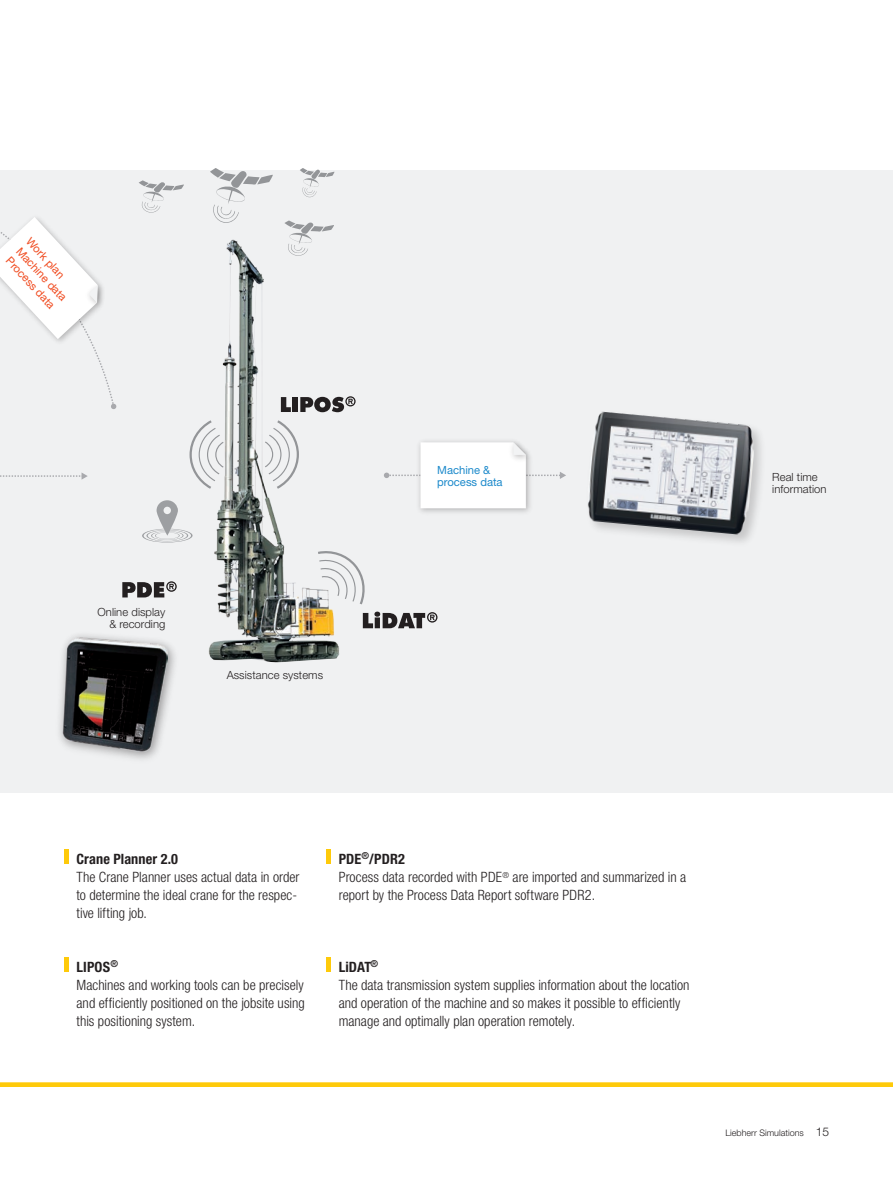
<style>
.page{position:relative;width:893px;height:1191px;background:#fff}
.page>*{position:absolute;margin:0;border:0;box-sizing:border-box;transform-origin:0 0}
.t1{font:300 condensed 14.25px/18px "Helvetica Neue LT";color:#231f20}
.t2{font:700 condensed 14.25px "Helvetica Neue LT";letter-spacing:.005em;color:#231f20}
.t3{font:300 11.25px/12.5px "Helvetica Neue LT";letter-spacing:.005em;color:#231f20}
.t4{font:11.25px/14px "Helvetica Neue LT";color:#f04d22}
.t5{font:11.25px/12.5px "Helvetica Neue LT";color:#1d8acb}
.t6{font:300 9px "Helvetica Neue LT";color:#231f20}
.s1{font-weight:700}
.s2{font-size:12px}
</style>
<div class="page">
<div style="left:0;top:170px;width:893px;height:622px;background:#f0f1f2"></div>
<div style="left:0;top:1082px;width:893px;height:5px;background:#feca0a"></div>
<hr style="left:64px;top:849px;width:4px;height:15px;background:#feca0a">
<hr style="left:64px;top:957px;width:4px;height:15px;background:#feca0a">
<hr style="left:326px;top:957px;width:4px;height:15px;background:#feca0a">
<hr style="left:326px;top:849px;width:4px;height:15px;background:#feca0a">
<svg style="left:0;top:472px;width:88px;height:7px"></svg>
<svg style="left:384px;top:442px;width:182px;height:66px"></svg>
<svg style="left:122px;top:581px;width:55px;height:16px"></svg>
<svg style="left:210px;top:168px;width:63px;height:55px"></svg>
<svg style="left:300px;top:168px;width:34px;height:30px"></svg>
<svg style="left:284px;top:220px;width:50px;height:8px"></svg>
<svg style="left:139px;top:180px;width:45px;height:33px"></svg>
<svg style="left:142px;top:500px;width:51px;height:42px"></svg>
<img style="left:208px;top:228px;width:132px;height:434px">
<img style="left:177px;top:408px;width:59px;height:93px">
<svg style="left:190px;top:420px;width:34px;height:69px"></svg>
<img style="left:253px;top:408px;width:58px;height:93px">
<svg style="left:265px;top:420px;width:34px;height:69px"></svg>
<img style="left:306px;top:539px;width:57px;height:77px">
<svg style="left:318px;top:549px;width:47px;height:55px"></svg>
<svg style="left:281px;top:397px;width:10px;height:15px"></svg>
<div style="left:292px;top:397px;width:6px;height:15px;background:#231f20"></div>
<svg style="left:300px;top:396px;width:56px;height:16px"></svg>
<svg style="left:363px;top:611px;width:74px;height:17px"></svg>
<svg style="left:0;top:218px;width:117px;height:191px"></svg>
<img style="left:587px;top:411px;width:169px;height:124px">
<img style="left:59px;top:635px;width:116px;height:124px">
<img style="left:62px;top:638px;width:105px;height:114px">
<p class="t4" style="left:34px;top:235px;width:70px;rotate:47deg">Work plan<br>Machine data<br>Process data</p>
<p class="t3" style="left:98px;top:606px;width:69px;line-height:11.7px;text-align:right">Online display &amp; recording</p>
<p class="t3" style="left:227px;top:668px;width:98px">Assistance systems</p>
<p class="t5" style="left:437px;top:463px;width:67px">Machine &amp; process data</p>
<p class="t3" style="left:772px;top:470px;width:56px">Real time information</p>
<p class="t1" style="left:339px;top:850px;width:349px"><span class="s1">PDE</span><sup>®</sup><span class="s1">/PDR2<br></span>Process data recorded with PDE<sup>®</sup> are imported and summarized in a report by the Process Data Report software PDR2.</p>
<p class="t2" style="left:77px;top:850px;width:103px">Crane Planner 2.0</p>
<p class="t1" style="left:77px;top:868px;width:224px">The Crane Planner uses actual data in order to determine the ideal crane for the respec&shy;tive lifting job.</p>
<p class="t1" style="left:77px;top:958px;width:230px"><span class="s1">LIPOS</span><sup>®<br></sup>Machines and working tools can be precisely and efficiently positioned on the jobsite using this positioning system.</p>
<p class="t1" style="left:339px;top:958px;width:352px"><span class="s1">LiDAT</span><sup>®<br></sup>The data transmission system supplies information about the location and operation of the machine and so makes it possible to efficiently manage and optimally plan operation remotely.</p>
<p class="t6" style="left:725px;top:1127px;width:105px">Liebherr Simulations <span class="s2">15</span></p>
</div>
